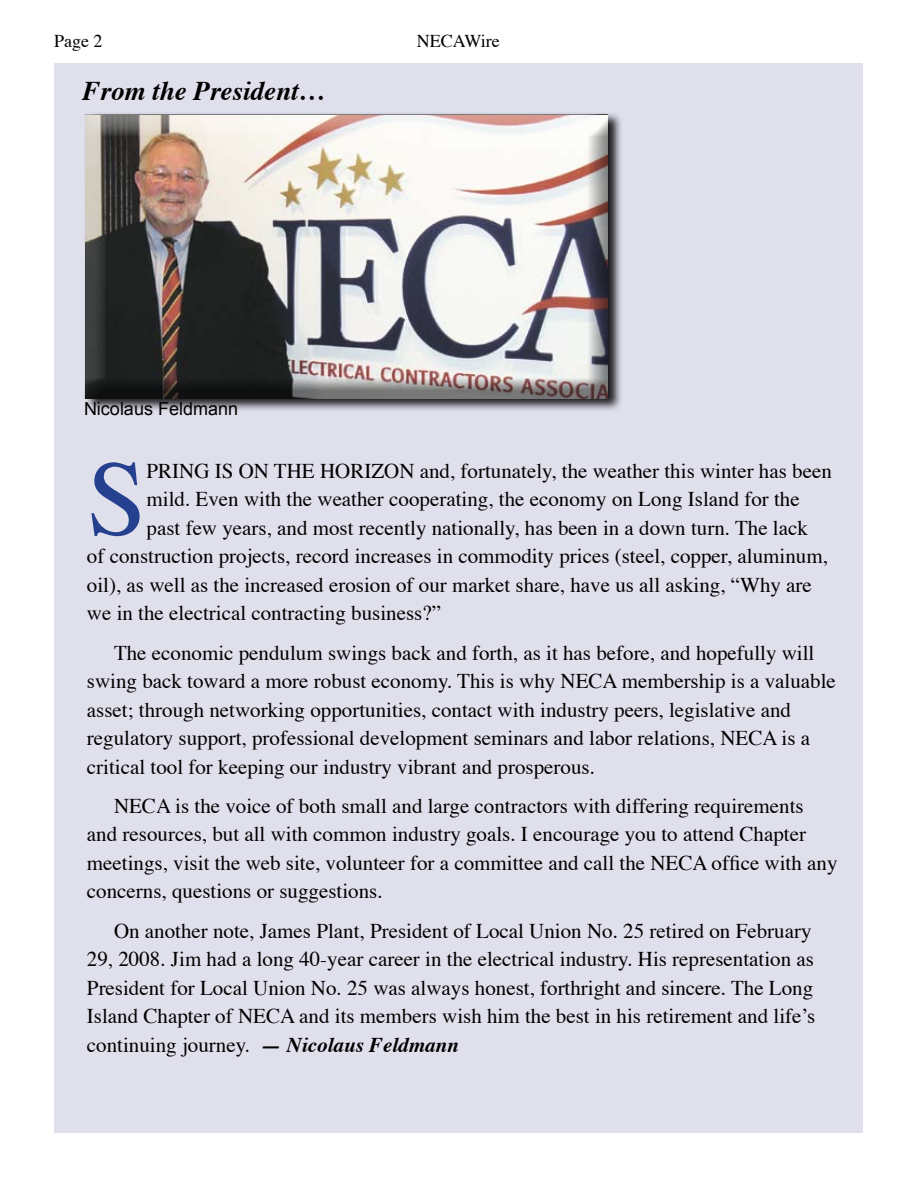
<style>
.page{position:relative;width:918px;height:1188px;background:#fff}
.page>*{position:absolute;margin:0;border:0;box-sizing:border-box;transform-origin:0 0}
.t1{font:107.1px "Times";color:#25408f}
.t2{font:italic 700 27px "Times";color:#000}
.t3{font:21px/28.5px "Times";color:#000}
.t4{font:18px "Arial";color:#000}
.t5{font:18px "Times";color:#000}
.s1{font-weight:700;font-style:italic}
</style>
<div class="page">
<div style="left:55px;top:63px;width:808px;height:1070px;background:#e0e0ed"></div>
<div style="left:84px;top:111px;width:546px;height:307px;background:#000;opacity:.87"></div>
<div style="left:85px;top:115px;width:523px;height:285px;background:#000;opacity:.5"></div>
<p class="t5" style="left:54px;top:24px;width:50px">Page 2</p>
<p class="t2" style="left:82px;top:65px;width:245px">From the President…</p>
<p class="t5" style="left:417px;top:24px;width:84px">NECAWire</p>
<p class="t4" style="left:84px;top:399px;width:156px">Nicolaus Feldmann</p>
<h1 class="t1" style="left:87px;top:399px;width:61px">S</h1>
<p class="t3" style="left:147px;top:455px;width:687px">PRING IS ON THE HORIZON and, fortunately, the weather this winter has been</p>
<p class="t3" style="left:147px;top:483px;width:655px">mild. Even with the weather cooperating, the economy on Long Island for the</p>
<p class="t3" style="left:147px;top:512px;width:663px">past few years, and most recently nationally, has been in a down turn. The lack</p>
<p class="t3" style="left:87px;top:540px;width:742px">of construction projects, record increases in commodity prices (steel, copper, aluminum,</p>
<p class="t3" style="left:87px;top:569px;width:726px">oil), as well as the increased erosion of our market share, have us all asking, “Why are</p>
<p class="t3" style="left:87px;top:597px;width:355px">we in the electrical contracting business?”</p>
<p class="t3" style="left:87px;top:636px;width:750px;text-indent:27px">The economic pendulum swings back and forth, as it has before, and hopefully will swing back toward a more robust economy. This is why NECA membership is a valuable asset; through networking opportunities, contact with industry peers, legislative and regulatory support, professional development seminars and labor relations, NECA is a critical tool for keeping our industry vibrant and prosperous.</p>
<p class="t3" style="left:87px;top:790px;width:752px;text-indent:27px">NECA is the voice of both small and large contractors with differing requirements and resources, but all with common industry goals. I encourage you to attend Chapter meetings, visit the web site, volunteer for a committee and call the NECA office with any concerns, questions or suggestions.</p>
<p class="t3" style="left:87px;top:914px;width:730px;text-indent:27px">On another note, James Plant, President of Local Union No. 25 retired on February 29, 2008. Jim had a long 40-year career in the electrical industry. His representation as President for Local Union No. 25 was always honest, forthright and sincere. The Long Island Chapter of NECA and its members wish him the best in his retirement and life’s continuing journey. <span class="s1">— Nicolaus Feldmann</span></p>
</div>
